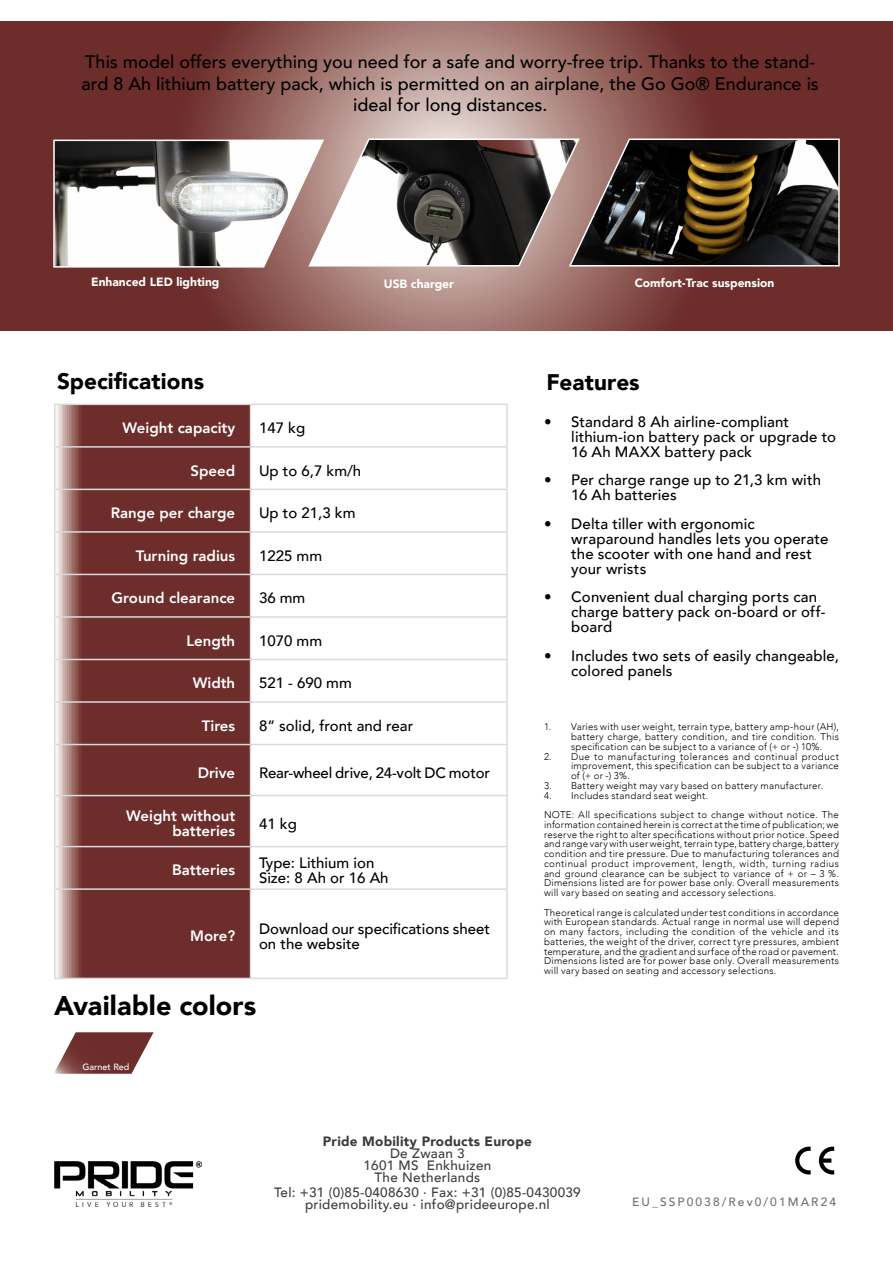
<style>
.page{position:relative;width:893px;height:1263px;background:#fff}
.page>*{position:absolute;margin:0;border:0;box-sizing:border-box;transform-origin:0 0}
.t1{font:900 27px "Avenir";letter-spacing:.005em;color:#000}
.t2{font:900 22.5px "Avenir";letter-spacing:.005em;color:#000}
.t3{font:500 18px/21.6px "Avenir";color:#000;text-align:center}
.t4{font:500 15px/15px "Avenir";letter-spacing:.005em;color:#000}
.t5{font:800 15px/15px "Avenir";color:#fff;text-align:right}
.t6{font:500 13.5px/12px "Avenir";letter-spacing:.02em;color:#3c3c3b;text-align:center}
.t7{font:900 13.5px "Avenir";letter-spacing:.02em;color:#3c3c3b}
.t8{font:900 12px "Avenir";color:#fff}
.t9{font:500 12px "Avenir";letter-spacing:.175em;color:#71706f}
.t10{font:300 9.75px/9.8px "Avenir";letter-spacing:.025em;color:#000;text-align:justify}
.t11{font:500 9px "Avenir";color:#fff}
</style>
<div class="page">
<img style="left:54px;top:1161px;width:148px;height:45px">
<svg style="left:0;top:21px;width:893px;height:310px;background:#854f4b"></svg>
<svg style="left:52px;top:137px;width:788px;height:131px"></svg>
<svg style="left:56px;top:405px;width:194px;height:573px;background:#763b39"></svg>
<hr style="left:54px;top:404px;width:196px;height:1px;background:#d8dbdc">
<hr style="left:54px;top:405px;width:2px;height:41px;background:#d8dbdc">
<hr style="left:250px;top:404px;width:258px;height:1px;background:#d8dbdc">
<hr style="left:250px;top:405px;width:1px;height:41px;background:#d8dbdc">
<hr style="left:506px;top:405px;width:2px;height:41px;background:#d8dbdc">
<hr style="left:54px;top:446px;width:196px;height:2px;background:#d8dbdc">
<hr style="left:54px;top:448px;width:2px;height:41px;background:#d8dbdc">
<hr style="left:250px;top:446px;width:258px;height:2px;background:#d8dbdc">
<hr style="left:250px;top:448px;width:1px;height:41px;background:#d8dbdc">
<hr style="left:506px;top:448px;width:2px;height:41px;background:#d8dbdc">
<hr style="left:54px;top:489px;width:196px;height:1px;background:#d8dbdc">
<hr style="left:54px;top:490px;width:2px;height:41px;background:#d8dbdc">
<hr style="left:250px;top:489px;width:258px;height:1px;background:#d8dbdc">
<hr style="left:250px;top:490px;width:1px;height:41px;background:#d8dbdc">
<hr style="left:506px;top:490px;width:2px;height:41px;background:#d8dbdc">
<hr style="left:54px;top:531px;width:196px;height:2px;background:#d8dbdc">
<hr style="left:54px;top:533px;width:2px;height:41px;background:#d8dbdc">
<hr style="left:250px;top:531px;width:258px;height:2px;background:#d8dbdc">
<hr style="left:250px;top:533px;width:1px;height:41px;background:#d8dbdc">
<hr style="left:506px;top:533px;width:2px;height:41px;background:#d8dbdc">
<hr style="left:54px;top:574px;width:196px;height:1px;background:#d8dbdc">
<hr style="left:54px;top:575px;width:2px;height:41px;background:#d8dbdc">
<hr style="left:250px;top:574px;width:258px;height:1px;background:#d8dbdc">
<hr style="left:250px;top:575px;width:1px;height:41px;background:#d8dbdc">
<hr style="left:506px;top:575px;width:2px;height:41px;background:#d8dbdc">
<hr style="left:54px;top:616px;width:196px;height:2px;background:#d8dbdc">
<hr style="left:54px;top:618px;width:2px;height:41px;background:#d8dbdc">
<hr style="left:250px;top:616px;width:258px;height:2px;background:#d8dbdc">
<hr style="left:250px;top:618px;width:1px;height:41px;background:#d8dbdc">
<hr style="left:506px;top:618px;width:2px;height:41px;background:#d8dbdc">
<hr style="left:54px;top:659px;width:196px;height:1px;background:#d8dbdc">
<hr style="left:54px;top:660px;width:2px;height:41px;background:#d8dbdc">
<hr style="left:250px;top:659px;width:258px;height:1px;background:#d8dbdc">
<hr style="left:250px;top:660px;width:1px;height:41px;background:#d8dbdc">
<hr style="left:506px;top:660px;width:2px;height:41px;background:#d8dbdc">
<hr style="left:54px;top:701px;width:196px;height:2px;background:#d8dbdc">
<hr style="left:54px;top:703px;width:2px;height:41px;background:#d8dbdc">
<hr style="left:250px;top:701px;width:258px;height:2px;background:#d8dbdc">
<hr style="left:250px;top:703px;width:1px;height:41px;background:#d8dbdc">
<hr style="left:506px;top:703px;width:2px;height:41px;background:#d8dbdc">
<hr style="left:54px;top:744px;width:196px;height:1px;background:#d8dbdc">
<hr style="left:54px;top:745px;width:2px;height:50px;background:#d8dbdc">
<hr style="left:250px;top:744px;width:258px;height:1px;background:#d8dbdc">
<hr style="left:250px;top:745px;width:1px;height:50px;background:#d8dbdc">
<hr style="left:506px;top:745px;width:2px;height:50px;background:#d8dbdc">
<hr style="left:54px;top:795px;width:196px;height:1px;background:#d8dbdc">
<hr style="left:54px;top:796px;width:2px;height:50px;background:#d8dbdc">
<hr style="left:250px;top:795px;width:258px;height:1px;background:#d8dbdc">
<hr style="left:250px;top:796px;width:1px;height:50px;background:#d8dbdc">
<hr style="left:506px;top:796px;width:2px;height:50px;background:#d8dbdc">
<hr style="left:54px;top:846px;width:196px;height:1px;background:#d8dbdc">
<hr style="left:54px;top:847px;width:2px;height:41px;background:#d8dbdc">
<hr style="left:250px;top:846px;width:258px;height:1px;background:#d8dbdc">
<hr style="left:250px;top:847px;width:1px;height:41px;background:#d8dbdc">
<hr style="left:506px;top:847px;width:2px;height:41px;background:#d8dbdc">
<hr style="left:54px;top:888px;width:196px;height:2px;background:#d8dbdc">
<hr style="left:54px;top:890px;width:2px;height:88px;background:#d8dbdc">
<hr style="left:250px;top:888px;width:258px;height:2px;background:#d8dbdc">
<hr style="left:250px;top:890px;width:1px;height:88px;background:#d8dbdc">
<hr style="left:506px;top:890px;width:2px;height:88px;background:#d8dbdc">
<hr style="left:54px;top:978px;width:196px;height:1px;background:#d8dbdc">
<hr style="left:250px;top:978px;width:258px;height:1px;background:#d8dbdc">
<svg style="left:54px;top:1032px;width:100px;height:42px"></svg>
<svg style="left:819px;top:1147px;width:15px;height:27px"></svg>
<svg style="left:795px;top:1147px;width:16px;height:27px"></svg>
<h3 class="t3" style="left:82px;top:50px;width:739px">This model offers everything you need for a safe and worry-free trip. Thanks to the stand&shy;ard 8 Ah lithium battery pack, which is permitted on an airplane, the Go Go® Endurance is ideal for long distances.</h3>
<p class="t8" style="left:91px;top:272px;width:130px">Enhanced LED lighting</p>
<p class="t8" style="left:384px;top:274px;width:72px">USB charger</p>
<p class="t8" style="left:635px;top:272px;width:141px">Comfort-Trac suspension</p>
<h2 class="t2" style="left:57px;top:362px;width:148px">Specifications</h2>
<h2 class="t2" style="left:547px;top:363px;width:95px">Features</h2>
<h3 class="t5" style="left:122px;top:420px;width:114px">Weight capacity</h3>
<h3 class="t4" style="left:259px;top:420px;width:48px">147 kg</h3>
<h3 class="t5" style="left:191px;top:463px;width:46px">Speed</h3>
<h3 class="t4" style="left:259px;top:462px;width:104px">Up to 6,7 km/h</h3>
<h3 class="t5" style="left:111px;top:505px;width:126px">Range per charge</h3>
<h3 class="t4" style="left:259px;top:505px;width:98px">Up to 21,3 km</h3>
<h3 class="t5" style="left:136px;top:548px;width:101px">Turning radius</h3>
<h3 class="t4" style="left:259px;top:547px;width:65px">1225 mm</h3>
<h3 class="t5" style="left:112px;top:590px;width:125px">Ground clearance</h3>
<h3 class="t4" style="left:259px;top:590px;width:48px">36 mm</h3>
<h3 class="t5" style="left:186px;top:633px;width:50px">Length</h3>
<h3 class="t4" style="left:259px;top:632px;width:65px">1070 mm</h3>
<h3 class="t5" style="left:193px;top:676px;width:44px">Width</h3>
<h3 class="t4" style="left:259px;top:675px;width:94px">521 - 690 mm</h3>
<h3 class="t5" style="left:202px;top:718px;width:35px">Tires</h3>
<h3 class="t4" style="left:259px;top:717px;width:156px">8” solid, front and rear</h3>
<h3 class="t5" style="left:198px;top:765px;width:39px">Drive</h3>
<h3 class="t4" style="left:259px;top:764px;width:232px">Rear-wheel drive, 24-volt DC motor</h3>
<h3 class="t5" style="left:126px;top:808px;width:111px">Weight without batteries</h3>
<h3 class="t4" style="left:259px;top:815px;width:39px">41 kg</h3>
<h3 class="t5" style="left:172px;top:863px;width:65px">Batteries</h3>
<h3 class="t4" style="left:259px;top:854px;width:131px">Type: Lithium ion<br>Size: 8 Ah or 16 Ah</h3>
<h3 class="t5" style="left:190px;top:929px;width:46px">More?</h3>
<h3 class="t4" style="left:259px;top:920px;width:232px">Download our specifications sheet on the website</h3>
<h1 class="t1" style="left:54px;top:982px;width:204px">Available colors</h1>
<p class="t11" style="left:82px;top:1059px;width:48px">Garnet Red</p>
<h3 class="t4" style="left:571px;top:413px;width:266px;text-indent:-27px">• Standard 8 Ah airline-compliant lithium-ion battery pack or upgrade to<br>16 Ah MAXX battery pack</h3>
<h3 class="t4" style="left:571px;top:472px;width:251px;text-indent:-27px">• Per charge range up to 21,3 km with<br>16 Ah batteries</h3>
<h3 class="t4" style="left:571px;top:515px;width:259px;text-indent:-27px">• Delta tiller with ergonomic wraparound handles lets you operate the scooter with one hand and rest your wrists</h3>
<h3 class="t4" style="left:571px;top:589px;width:256px;text-indent:-27px">• Convenient dual charging ports can charge battery pack on-board or off&shy;board</h3>
<h3 class="t4" style="left:571px;top:647px;width:269px;text-indent:-27px">• Includes two sets of easily changeable, colored panels</h3>
<p class="t10" style="left:571px;top:722px;width:269px;text-indent:-27px">1. Varies with user weight, terrain type, battery amp-hour (AH), battery charge, battery condition, and tire condition. This specification can be subject to a variance of (+ or -) 10%.</p>
<p class="t10" style="left:571px;top:751px;width:269px;text-indent:-27px">2. Due to manufacturing tolerances and continual product improvement, this specification can be subject to a variance of (+ or -) 3%.</p>
<p class="t10" style="left:544px;top:781px;width:281px">3. Battery weight may vary based on battery manufacturer.</p>
<p class="t10" style="left:544px;top:785px;width:296px;line-height:19.5px">4. Includes standard seat weight.<br>NOTE: All specifications subject to change without notice. The</p>
<p class="t10" style="left:544px;top:820px;width:296px">information contained herein is correct at the time of publication; we reserve the right to alter specifications without prior notice. Speed and range vary with user weight, terrain type, battery charge, battery condition and tire pressure. Due to manufacturing tolerances and continual product improvement, length, width, turning radius and ground clearance can be subject to variance of + or – 3 %.<br>Dimensions listed are for power base only. Overall measurements will vary based on seating and accessory selections.</p>
<p class="t10" style="left:544px;top:907px;width:296px">Theoretical range is calculated under test conditions in accordance with European standards. Actual range in normal use will depend on many factors, including the condition of the vehicle and its batteries, the weight of the driver, correct tyre pressures, ambient temperature, and the gradient and surface of the road or pavement.<br>Dimensions listed are for power base only. Overall measurements will vary based on seating and accessory selections.</p>
<h3 class="t7" style="left:323px;top:1130px;width:211px">Pride Mobility Products Europe</h3>
<h3 class="t6" style="left:363px;top:1146px;width:129px">De Zwaan 3<br>1601 MS Enkhuizen<br>The Netherlands</h3>
<h3 class="t6" style="left:274px;top:1185px;width:308px">Tel: +31 (0)85-0408630 . Fax: +31 (0)85-0430039 pridemobility.eu . info@prideeurope.nl</h3>
<p class="t9" style="left:632px;top:1191px;width:205px">EU_SSP0038/Rev0/01MAR24</p>
</div>
